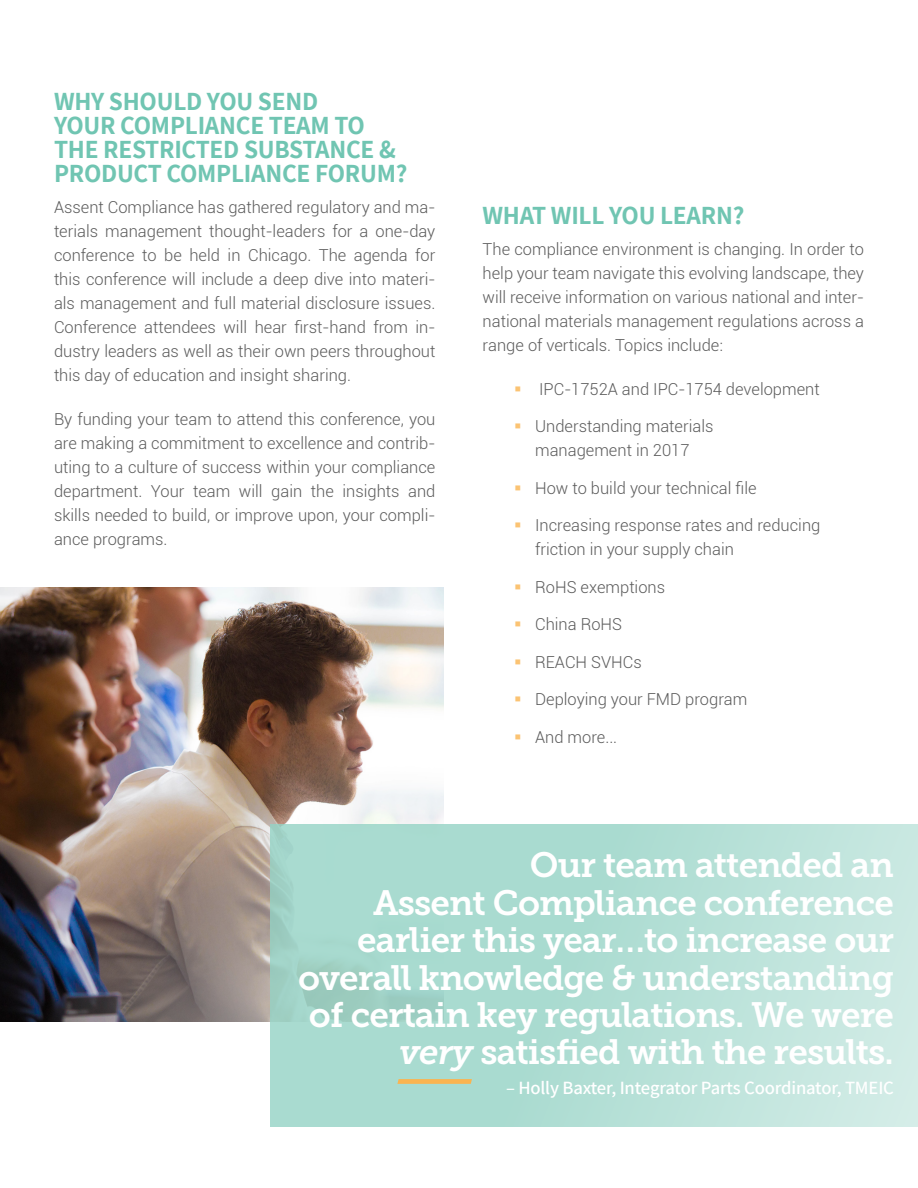
<style>
.page{position:relative;width:918px;height:1188px;background:#fff}
.page>*{position:absolute;margin:0;border:0;box-sizing:border-box;transform-origin:0 0}
.Pull_Quote{font:35.1px/37.3px "Museo Slab 700";letter-spacing:-.025em;color:#fff;text-align:right}
.t1{font:700 25.5px/24px "Assistant";letter-spacing:-.01em;color:#70c5b2}
.Pull_Quote__Speaker{font:600 18.75px "Assistant";letter-spacing:-.01em;color:#fff}
.t2{font:300 16.5px/24px "Roboto";color:#5b5b5b;text-align:justify}
.s1{color:#fbc373}
.s2{font-style:italic}
</style>
<div class="page">
<img style="left:0;top:587px;width:444px;height:435px">
<div style="left:270px;top:824px;width:648px;height:302px;background:linear-gradient(to right,#9dd5c8,#c9e9e2)"></div>
<svg style="left:397px;top:1079px;width:75px;height:5px"></svg>
<p class="t1" style="left:54px;top:89px;width:355px">WHY SHOULD YOU SEND<br>YOUR COMPLIANCE TEAM TO<br>THE RESTRICTED SUBSTANCE &amp;<br>PRODUCT COMPLIANCE FORUM?</p>
<p class="t2" style="left:54px;top:194px;width:383px">Assent Compliance has gathered regulatory and ma&shy;terials management thought-leaders for a one-day conference to be held in Chicago. The agenda for this conference will include a deep dive into materi&shy;als management and full material disclosure issues.<br>Conference attendees will hear first-hand from in&shy;dustry leaders as well as their own peers throughout this day of education and insight sharing.</p>
<p class="t2" style="left:54px;top:407px;width:383px">By funding your team to attend this conference, you are making a commitment to excellence and contrib&shy;uting to a culture of success within your compliance department. Your team will gain the insights and skills needed to build, or improve upon, your compli&shy;ance programs.</p>
<p class="t1" style="left:483px;top:202px;width:263px">WHAT WILL YOU LEARN?</p>
<p class="t2" style="left:483px;top:236px;width:383px">The compliance environment is changing. In order to help your team navigate this evolving landscape, they will receive information on various national and inter&shy;national materials management regulations across a range of verticals. Topics include:</p>
<p class="t2" style="left:514px;top:376px;width:307px"><span class="s1">▪</span> IPC-1752A and IPC-1754 development</p>
<p class="t2" style="left:514px;top:414px;width:201px;text-align:center"><span class="s1">▪</span> Understanding materials management in 2017</p>
<p class="t2" style="left:514px;top:475px;width:244px"><span class="s1">▪</span> How to build your technical file</p>
<p class="t2" style="left:535px;top:513px;width:287px;text-indent:-21px"><span class="s1">▪</span> Increasing response rates and reducing friction in your supply chain</p>
<p class="t2" style="left:514px;top:574px;width:153px"><span class="s1">▪</span> RoHS exemptions</p>
<p class="t2" style="left:514px;top:612px;width:110px"><span class="s1">▪</span> China RoHS</p>
<p class="t2" style="left:514px;top:649px;width:129px"><span class="s1">▪</span> REACH SVHCs</p>
<p class="t2" style="left:514px;top:687px;width:235px"><span class="s1">▪</span> Deploying your FMD program</p>
<p class="t2" style="left:514px;top:724px;width:105px"><span class="s1">▪</span> And more...</p>
<p class="Pull_Quote" style="left:298px;top:847px;width:597px">Our team attended an<br>Assent Compliance conference earlier this year…to increase our overall knowledge &amp; understanding of certain key regulations. We were <span class="s2">very</span> satisfied with the results.</p>
<p class="Pull_Quote__Speaker" style="left:506px;top:1074px;width:389px">– Holly Baxter, Integrator Parts Coordinator, TMEIC</p>
</div>
